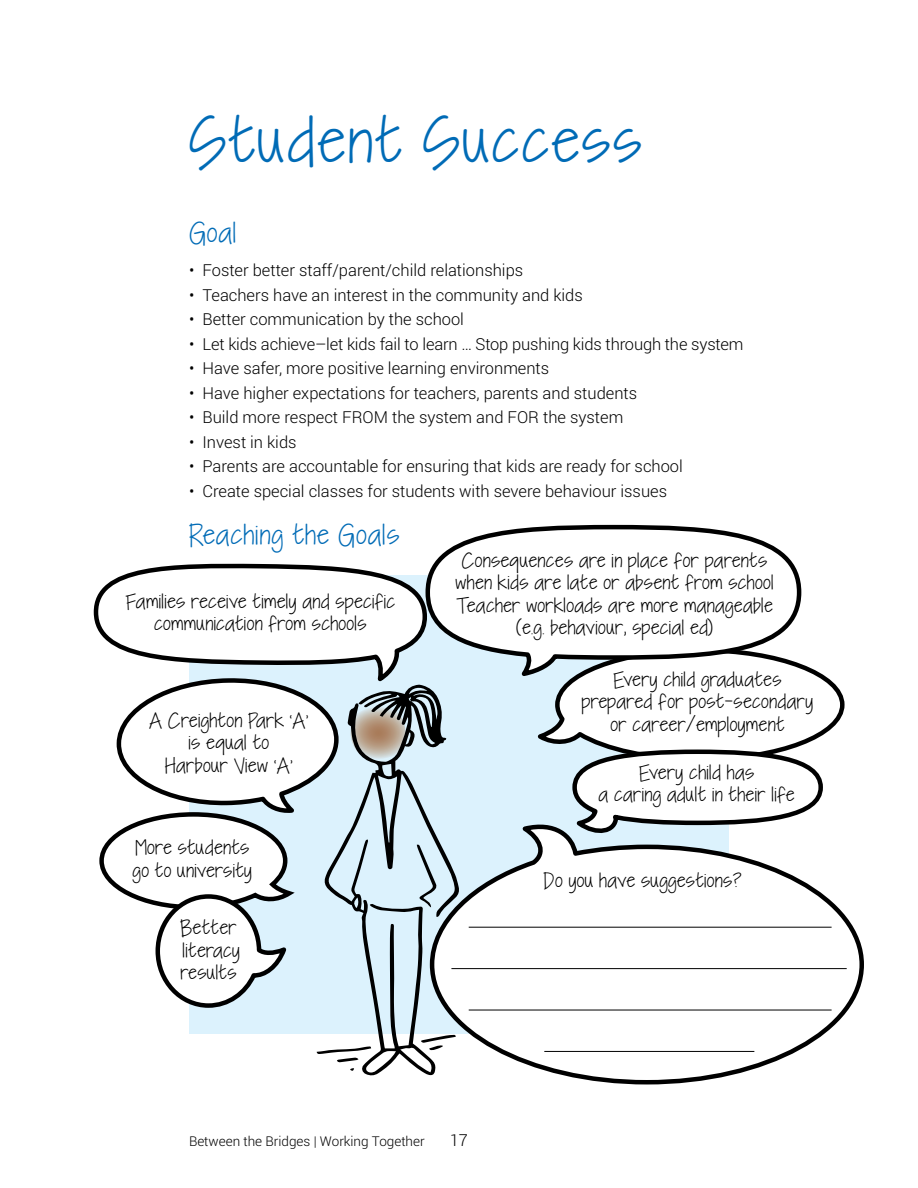
<style>
.page{position:relative;width:918px;height:1188px;background:#fff}
.page>*{position:absolute;margin:0;border:0;box-sizing:border-box;transform-origin:0 0}
.t1{font:48px "KGI Need A Font";letter-spacing:.05em;color:#006bb6}
.t2{font:21px "KGI Need A Font";letter-spacing:.05em;color:#006bb6}
.t3{font:300 16.5px "Roboto";color:#000}
.t4{font:15px/22.5px "KGI Need A Font";letter-spacing:.03em;color:#000;text-align:center}
.t5{font:300 13.5px "Roboto";color:#000}
</style>
<div class="page">
<div style="left:189px;top:575px;width:540px;height:459px;background:#dcf2fd"></div>
<svg style="left:537px;top:665px;width:308px;height:156px"></svg>
<svg style="left:435px;top:524px;width:369px;height:156px"></svg>
<svg style="left:339px;top:696px;width:108px;height:379px"></svg>
<svg style="left:317px;top:1046px;width:54px;height:16px"></svg>
<svg style="left:421px;top:1035px;width:7px;height:15px"></svg>
<svg style="left:350px;top:1068px;width:4px;height:4px"></svg>
<svg style="left:93px;top:561px;width:344px;height:449px"></svg>
<svg style="left:428px;top:821px;width:436px;height:264px"></svg>
<hr style="left:469px;top:927px;width:363px;height:1px;background:#000">
<hr style="left:451px;top:968px;width:396px;height:1px;background:#000">
<hr style="left:469px;top:1010px;width:363px;height:1px;background:#000">
<hr style="left:544px;top:1051px;width:210px;height:1px;background:#000">
<h1 class="t1" style="left:189px;top:103px;width:454px">Student Success</h1>
<p class="t2" style="left:189px;top:216px;width:49px">Goal</p>
<p class="t3" style="left:189px;top:259px;width:336px">• Foster better staff/parent/child relationships</p>
<p class="t3" style="left:189px;top:283px;width:395px">• Teachers have an interest in the community and kids</p>
<p class="t3" style="left:189px;top:308px;width:277px">• Better communication by the school</p>
<p class="t3" style="left:189px;top:332px;width:556px">• Let kids achieve–let kids fail to learn … Stop pushing kids through the system</p>
<p class="t3" style="left:189px;top:357px;width:362px">• Have safer, more positive learning environments</p>
<p class="t3" style="left:189px;top:381px;width:450px">• Have higher expectations for teachers, parents and students</p>
<p class="t3" style="left:189px;top:406px;width:436px">• Build more respect FROM the system and FOR the system</p>
<p class="t3" style="left:189px;top:430px;width:109px">• Invest in kids</p>
<p class="t3" style="left:189px;top:455px;width:495px">• Parents are accountable for ensuring that kids are ready for school</p>
<p class="t3" style="left:189px;top:479px;width:480px">• Create special classes for students with severe behaviour issues</p>
<p class="t2" style="left:189px;top:518px;width:212px">Reaching the Goals</p>
<p class="t4" style="left:455px;top:550px;width:320px">Consequences are in place for parents when kids are late or absent from school Teacher workloads are more manageable (e.g. behaviour, special ed)</p>
<p class="t4" style="left:126px;top:591px;width:271px">Families receive timely and specific communication from schools</p>
<p class="t4" style="left:149px;top:710px;width:161px">A Creighton Park ‘A’ is equal to<br>Harbour View ‘A’</p>
<p class="t4" style="left:133px;top:837px;width:121px;text-align:left">More students go to university</p>
<p class="t4" style="left:180px;top:917px;width:61px;text-align:left">Better literacy results</p>
<p class="t5" style="left:189px;top:1132px;width:237px">Between the Bridges | Working Together</p>
<p class="t3" style="left:450px;top:1129px;width:20px">17</p>
<p class="t4" style="left:582px;top:669px;width:233px">Every child graduates prepared for post-secondary or career/employment</p>
<p class="t4" style="left:599px;top:761px;width:197px">Every child has<br>a caring adult in their life</p>
<p class="t4" style="left:544px;top:870px;width:200px">Do you have suggestions?</p>
</div>
